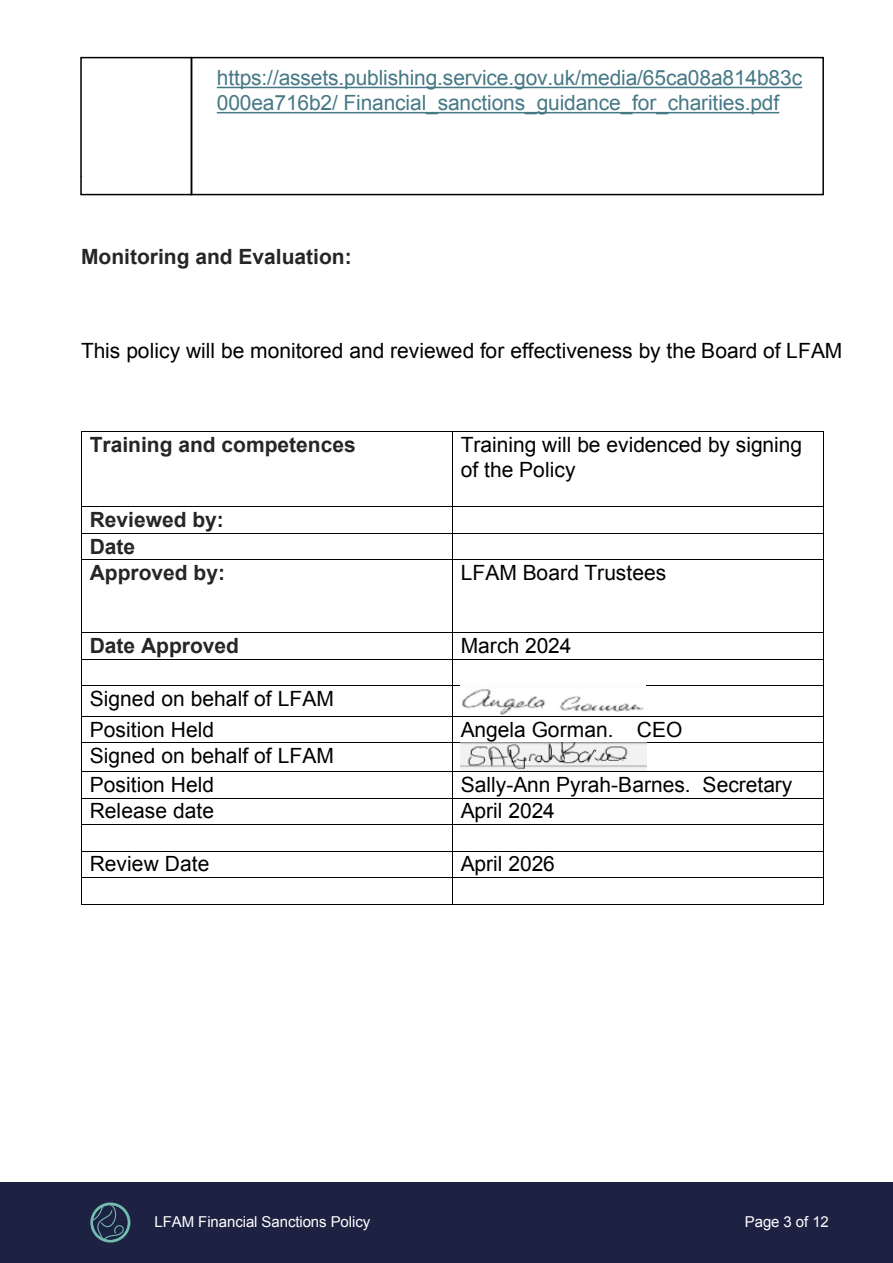
<style>
.page{position:relative;width:893px;height:1263px;background:#fff}
.page>*{position:absolute;margin:0;border:0;box-sizing:border-box;transform-origin:0 0}
.t1{font:21px/25.5px "Arial";letter-spacing:.005em;color:#000}
.t2{font:21px/25.2px "Arial";letter-spacing:-.005em;color:#467886}
.t3{font:700 21px/26.4px "Arial";color:#262626}
.t4{font:15px "Arial";letter-spacing:-.005em;color:#fff}
</style>
<div class="page">
<div style="left:80px;top:57px;width:112px;height:138px;border:2px solid #000"></div>
<div style="left:191px;top:57px;width:633px;height:138px;border:2px solid #000"></div>
<hr style="left:217px;top:87px;width:585px;height:1px;background:#467886">
<hr style="left:217px;top:112px;width:562px;height:1px;background:#467886">
<div style="left:0;top:1182px;width:893px;height:81px;background:#1d2242"></div>
<svg style="left:90px;top:1202px;width:40px;height:41px"></svg>
<svg style="left:93px;top:1205px;width:35px;height:35px"></svg>
<svg style="left:93px;top:1205px;width:31px;height:35px"></svg>
<hr style="left:82px;top:431px;width:370px;height:1px;background:#000">
<hr style="left:453px;top:431px;width:370px;height:1px;background:#000">
<hr style="left:81px;top:432px;width:1px;height:74px;background:#000">
<hr style="left:452px;top:432px;width:1px;height:74px;background:#000">
<hr style="left:823px;top:432px;width:1px;height:74px;background:#000">
<hr style="left:82px;top:506px;width:370px;height:1px;background:#000">
<hr style="left:453px;top:506px;width:370px;height:1px;background:#000">
<hr style="left:82px;top:533px;width:370px;height:1px;background:#000">
<hr style="left:453px;top:533px;width:370px;height:1px;background:#000">
<svg style="left:81px;top:506px;width:1px;height:54px"></svg>
<hr style="left:82px;top:559px;width:370px;height:1px;background:#000">
<svg style="left:452px;top:506px;width:1px;height:54px"></svg>
<hr style="left:453px;top:559px;width:370px;height:1px;background:#000">
<svg style="left:823px;top:506px;width:1px;height:54px"></svg>
<hr style="left:81px;top:560px;width:1px;height:72px;background:#000">
<hr style="left:452px;top:560px;width:1px;height:72px;background:#000">
<hr style="left:823px;top:560px;width:1px;height:72px;background:#000">
<hr style="left:82px;top:632px;width:370px;height:1px;background:#000">
<hr style="left:453px;top:632px;width:370px;height:1px;background:#000">
<hr style="left:82px;top:659px;width:370px;height:1px;background:#000">
<hr style="left:453px;top:659px;width:370px;height:1px;background:#000">
<svg style="left:81px;top:632px;width:1px;height:54px"></svg>
<hr style="left:82px;top:685px;width:370px;height:1px;background:#000">
<svg style="left:452px;top:632px;width:1px;height:54px"></svg>
<hr style="left:453px;top:685px;width:370px;height:1px;background:#000">
<svg style="left:823px;top:632px;width:1px;height:54px"></svg>
<hr style="left:81px;top:686px;width:1px;height:30px;background:#000">
<hr style="left:452px;top:686px;width:1px;height:30px;background:#000">
<hr style="left:823px;top:686px;width:1px;height:30px;background:#000">
<hr style="left:82px;top:716px;width:370px;height:1px;background:#000">
<hr style="left:453px;top:716px;width:370px;height:1px;background:#000">
<hr style="left:82px;top:742px;width:370px;height:1px;background:#000">
<hr style="left:453px;top:742px;width:370px;height:1px;background:#000">
<hr style="left:82px;top:772px;width:370px;height:1px;background:#000">
<hr style="left:453px;top:772px;width:370px;height:1px;background:#000">
<hr style="left:82px;top:798px;width:370px;height:1px;background:#000">
<hr style="left:453px;top:798px;width:370px;height:1px;background:#000">
<hr style="left:82px;top:824px;width:370px;height:1px;background:#000">
<hr style="left:453px;top:824px;width:370px;height:1px;background:#000">
<hr style="left:82px;top:851px;width:370px;height:1px;background:#000">
<hr style="left:453px;top:851px;width:370px;height:1px;background:#000">
<hr style="left:82px;top:877px;width:370px;height:1px;background:#000">
<hr style="left:453px;top:877px;width:370px;height:1px;background:#000">
<svg style="left:81px;top:716px;width:1px;height:189px"></svg>
<hr style="left:82px;top:904px;width:370px;height:1px;background:#000">
<svg style="left:452px;top:716px;width:1px;height:189px"></svg>
<hr style="left:453px;top:904px;width:370px;height:1px;background:#000">
<svg style="left:823px;top:716px;width:1px;height:189px"></svg>
<img style="left:462px;top:689px;width:182px;height:26px">
<img style="left:460px;top:743px;width:187px;height:28px">
<p class="t2" style="left:217px;top:66px;width:587px">https://assets.publishing.service.gov.uk/media/65ca08a814b83c<br>000ea716b2/ Financial_sanctions_guidance_for_charities.pdf</p>
<p class="t3" style="left:81px;top:244px;width:272px">Monitoring and Evaluation:</p>
<p class="t1" style="left:81px;top:338px;width:763px">This policy will be monitored and reviewed for effectiveness by the Board of LFAM</p>
<p class="t3" style="left:90px;top:432px;width:268px">Training and competences</p>
<p class="t1" style="left:461px;top:432px;width:343px">Training will be evidenced by signing of the Policy</p>
<p class="t3" style="left:90px;top:507px;width:137px">Reviewed by:<br>Date<br>Approved by:</p>
<p class="t1" style="left:461px;top:560px;width:207px">LFAM Board Trustees</p>
<p class="t3" style="left:90px;top:633px;width:151px">Date Approved</p>
<p class="t1" style="left:461px;top:633px;width:112px">March 2024</p>
<p class="t1" style="left:90px;top:683px;width:246px;line-height:30.8px">Signed on behalf of LFAM<br>Position Held</p>
<p class="t1" style="left:461px;top:717px;width:223px">Angela Gorman. CEO</p>
<p class="t1" style="left:90px;top:741px;width:246px;line-height:29.2px">Signed on behalf of LFAM<br>Position Held</p>
<p class="t1" style="left:461px;top:772px;width:333px">Sally-Ann Pyrah-Barnes. Secretary</p>
<p class="t1" style="left:90px;top:799px;width:126px">Release date</p>
<p class="t1" style="left:461px;top:799px;width:96px">April 2024</p>
<p class="t1" style="left:90px;top:851px;width:121px">Review Date</p>
<p class="t1" style="left:461px;top:851px;width:96px">April 2026</p>
<p class="t4" style="left:155px;top:1211px;width:217px">LFAM Financial Sanctions Policy</p>
<p class="t4" style="left:745px;top:1211px;width:86px">Page 3 of 12</p>
</div>
